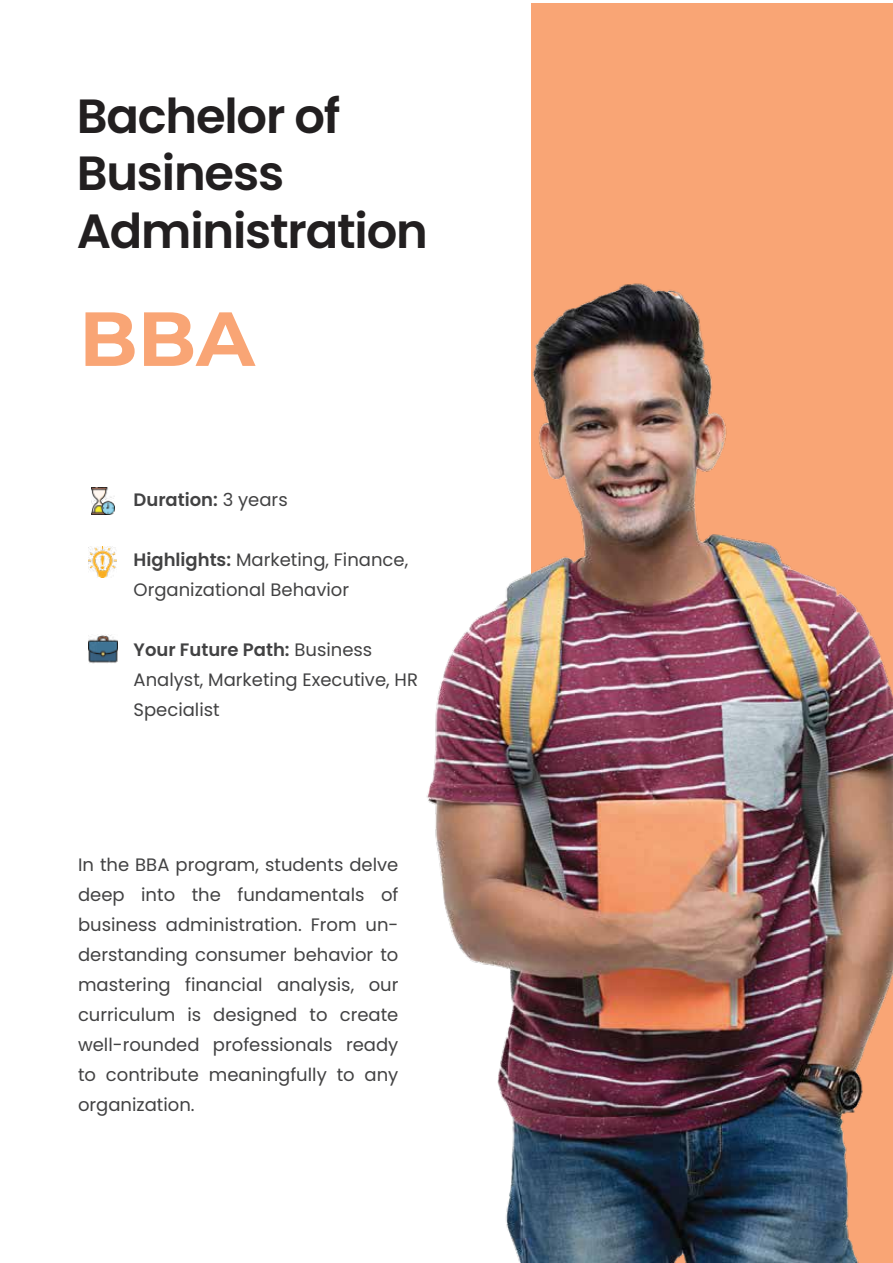
<style>
.page{position:relative;width:893px;height:1263px;background:#fff}
.page>*{position:absolute;margin:0;border:0;box-sizing:border-box;transform-origin:0 0}
.t1{font:700 76.5px "Montserrat";color:#f9a575}
.t2{font:600 48px/57.6px "Poppins";letter-spacing:-.025em;color:#221f20}
.t3{font:18px/30px "Poppins";color:#424243}
.t4{font:600 18px "Poppins";color:#424243}
.s1{font-weight:400}
.s2{font-weight:600}
</style>
<div class="page">
<div style="left:532px;top:3px;width:361px;height:1260px;background:#f9a575"></div>
<img style="left:91px;top:487px;width:24px;height:28px">
<img style="left:89px;top:546px;width:28px;height:31px">
<img style="left:89px;top:635px;width:28px;height:28px">
<img style="left:426px;top:253px;width:467px;height:1010px">
<h2 class="t2" style="left:77px;top:87px;width:353px">Bachelor of<br>Business<br>Administration</h2>
<h1 class="t1" style="left:79px;top:284px;width:177px">BBA</h1>
<p class="t4" style="left:134px;top:489px;width:156px">Duration: <span class="s1">3 years</span></p>
<p class="t3" style="left:134px;top:545px;width:276px"><span class="s2">Highlights:</span> Marketing, Finance,<br>Organizational Behavior</p>
<p class="t3" style="left:134px;top:635px;width:286px"><span class="s2">Your Future Path:</span> Business<br>Analyst, Marketing Executive, HR<br>Specialist</p>
<p class="t3" style="left:78px;top:849px;width:322px;text-align:justify">In the BBA program, students delve deep into the fundamentals of business administration. From un&shy;derstanding consumer behavior to mastering financial analysis, our curriculum is designed to create well-rounded professionals ready to contribute meaningfully to any organization.</p>
</div>
